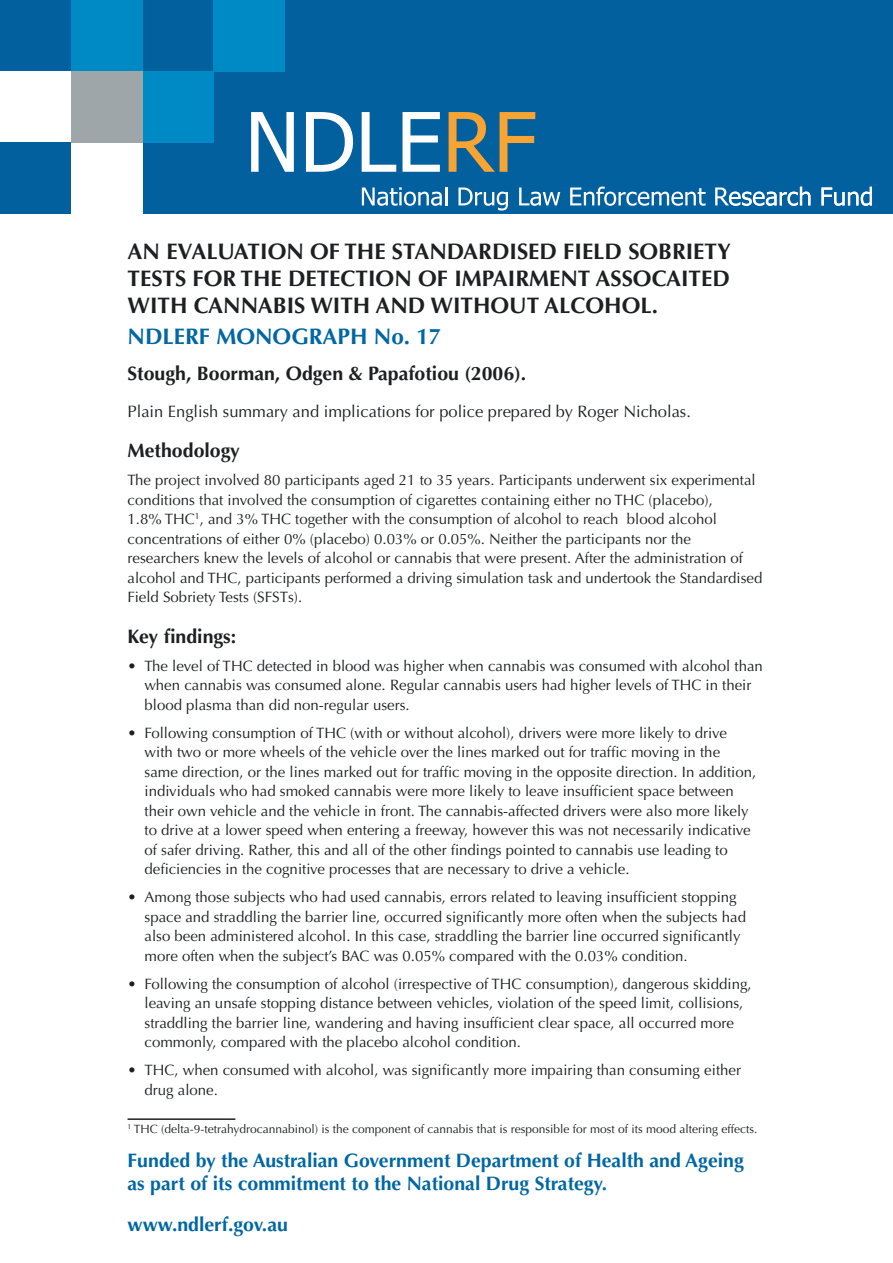
<style>
.page{position:relative;width:893px;height:1263px;background:#fff}
.page>*{position:absolute;margin:0;border:0;box-sizing:border-box;transform-origin:0 0}
.t1{font:700 22.5px/27px "Optima LT Std";color:#1d1f20;text-align:justify}
.t2{font:700 22.5px "Optima LT Std";color:#0067a2}
.t3{font:700 19.5px/23.4px "Optima LT Std";color:#0067a2}
.t4{font:700 19.5px "Optima LT Std";color:#1d1f20}
.t5{font:16.5px "Optima LT Std";color:#1d1f20}
.t6{font:15px/19.5px "Optima LT Std";color:#1d1f20}
.t7{font:12px "Optima LT Std";color:#1d1f20}
</style>
<div class="page">
<div style="left:0;top:0;width:885px;height:213px;background:#03609f"></div>
<svg style="left:362px;top:187px;width:85px;height:19px"></svg>
<svg style="left:458px;top:187px;width:50px;height:23px"></svg>
<svg style="left:519px;top:187px;width:41px;height:19px"></svg>
<svg style="left:570px;top:187px;width:136px;height:19px"></svg>
<svg style="left:251px;top:112px;width:43px;height:60px"></svg>
<svg style="left:306px;top:112px;width:47px;height:60px"></svg>
<svg style="left:362px;top:112px;width:34px;height:60px"></svg>
<svg style="left:403px;top:112px;width:37px;height:60px"></svg>
<svg style="left:449px;top:112px;width:86px;height:60px"></svg>
<svg style="left:715px;top:187px;width:95px;height:19px"></svg>
<svg style="left:821px;top:187px;width:51px;height:19px"></svg>
<div style="left:71px;top:0;width:71px;height:71px;background:#008ac5"></div>
<div style="left:0;top:71px;width:71px;height:72px;background:#fff"></div>
<div style="left:71px;top:143px;width:71px;height:71px;background:#fff"></div>
<div style="left:142px;top:71px;width:71px;height:72px;background:#008ac5"></div>
<div style="left:0;top:143px;width:71px;height:71px;background:#03609f"></div>
<div style="left:71px;top:71px;width:71px;height:72px;background:#9fa6aa"></div>
<div style="left:213px;top:0;width:72px;height:71px;background:#008ac5"></div>
<hr style="left:128px;top:1118px;width:107px;height:2px;background:#1d1f20">
<h1 class="t1" style="left:128px;top:238px;width:605px">AN EVALUATION OF THE STANDARDISED FIELD SOBRIETY TESTS FOR THE DETECTION OF IMPAIRMENT ASSOCAITED WITH CANNABIS WITH AND WITHOUT ALCOHOL.</h1>
<h1 class="t2" style="left:128px;top:323px;width:315px">NDLERF MONOGRAPH No. 17</h1>
<h2 class="t4" style="left:128px;top:362px;width:400px">Stough, Boorman, Odgen &amp; Papafotiou (2006).</h2>
<p class="t5" style="left:128px;top:402px;width:565px">Plain English summary and implications for police prepared by Roger Nicholas.</p>
<h2 class="t4" style="left:128px;top:439px;width:114px">Methodology</h2>
<p class="t6" style="left:128px;top:471px;width:636px">The project involved 80 participants aged 21 to 35 years. Participants underwent six experimental conditions that involved the consumption of cigarettes containing either no THC (placebo),<br>1.8% THC<sup>1</sup>, and 3% THC together with the consumption of alcohol to reach blood alcohol concentrations of either 0% (placebo) 0.03% or 0.05%. Neither the participants nor the researchers knew the levels of alcohol or cannabis that were present. After the administration of alcohol and THC, participants performed a driving simulation task and undertook the Standardised Field Sobriety Tests (SFSTs).</p>
<h2 class="t4" style="left:128px;top:625px;width:110px">Key findings:</h2>
<p class="t6" style="left:145px;top:656px;width:620px;text-indent:-17px">• The level of THC detected in blood was higher when cannabis was consumed with alcohol than when cannabis was consumed alone. Regular cannabis users had higher levels of THC in their blood plasma than did non-regular users.</p>
<p class="t6" style="left:145px;top:723px;width:613px;text-indent:-17px">• Following consumption of THC (with or without alcohol), drivers were more likely to drive with two or more wheels of the vehicle over the lines marked out for traffic moving in the same direction, or the lines marked out for traffic moving in the opposite direction. In addition, individuals who had smoked cannabis were more likely to leave insufficient space between their own vehicle and the vehicle in front. The cannabis-affected drivers were also more likely to drive at a lower speed when entering a freeway, however this was not necessarily indicative of safer driving. Rather, this and all of the other findings pointed to cannabis use leading to deficiencies in the cognitive processes that are necessary to drive a vehicle.</p>
<p class="t6" style="left:145px;top:887px;width:603px;text-indent:-17px">• Among those subjects who had used cannabis, errors related to leaving insufficient stopping space and straddling the barrier line, occurred significantly more often when the subjects had also been administered alcohol. In this case, straddling the barrier line occurred significantly more often when the subject’s BAC was 0.05% compared with the 0.03% condition.</p>
<p class="t6" style="left:145px;top:974px;width:609px;text-indent:-17px">• Following the consumption of alcohol (irrespective of THC consumption), dangerous skidding, leaving an unsafe stopping distance between vehicles, violation of the speed limit, collisions, straddling the barrier line, wandering and having insufficient clear space, all occurred more commonly, compared with the placebo alcohol condition.</p>
<p class="t6" style="left:145px;top:1061px;width:598px;text-indent:-17px">• THC, when consumed with alcohol, was significantly more impairing than consuming either drug alone.</p>
<p class="t7" style="left:128px;top:1122px;width:632px"><sup>1</sup> THC (delta-9-tetrahydrocannabinol) is the component of cannabis that is responsible for most of its mood altering effects.</p>
<h2 class="t3" style="left:128px;top:1149px;width:618px">Funded by the Australian Government Department of Health and Ageing as part of its commitment to the National Drug Strategy.</h2>
<h2 class="t3" style="left:128px;top:1212px;width:162px">www.ndlerf.gov.au</h2>
</div>
